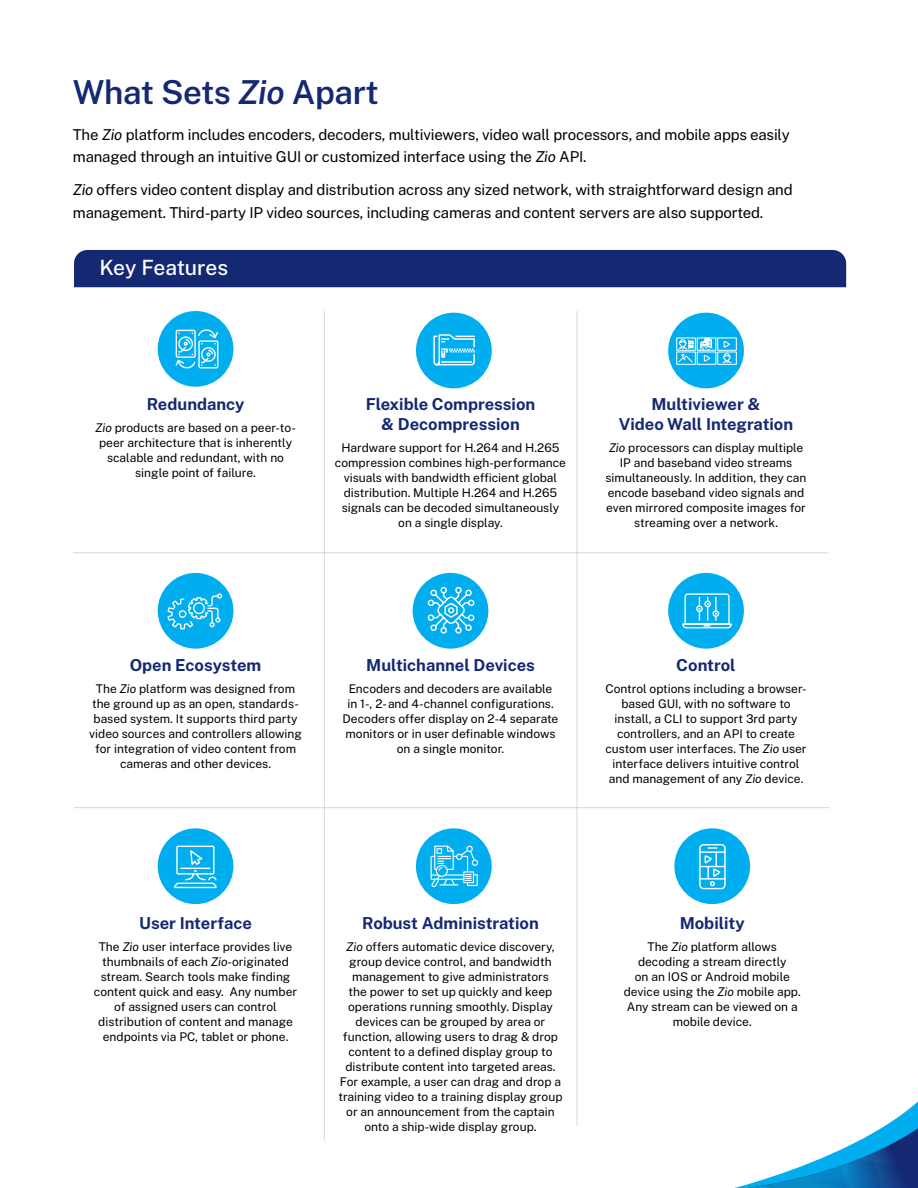
<style>
.page{position:relative;width:918px;height:1188px;background:#fff}
.page>*{position:absolute;margin:0;border:0;box-sizing:border-box;transform-origin:0 0}
.t1{font:600 33px "Public Sans";letter-spacing:-.015em;color:#152973}
.t2{font:500 21px "Public Sans";letter-spacing:-.005em;color:#fff}
.t3{font:700 16.5px/19.5px "Public Sans";color:#152973;text-align:center}
.t4{font:15px/22.5px "Public Sans";letter-spacing:-.01em;color:#000}
.t5{font:12px/15px "Public Sans";color:#000;text-align:center}
.s1{font-style:italic}
</style>
<div class="page">
<div style="left:74px;top:250px;width:772px;height:37px;background:#152973"></div>
<div style="left:158px;top:311px;width:75px;height:76px;background:#00aeef;border-radius:50%"></div>
<svg style="left:175px;top:329px;width:44px;height:40px"></svg>
<div style="left:668px;top:313px;width:76px;height:75px;background:#00aeef;border-radius:50%"></div>
<div style="left:676px;top:338px;width:20px;height:13px;border:1px solid #fff"></div>
<div style="left:697px;top:338px;width:19px;height:13px;border:1px solid #fff"></div>
<div style="left:717px;top:338px;width:20px;height:13px;border:1px solid #fff"></div>
<div style="left:676px;top:352px;width:20px;height:13px;border:1px solid #fff"></div>
<div style="left:697px;top:352px;width:19px;height:13px;border:1px solid #fff"></div>
<div style="left:717px;top:352px;width:20px;height:13px;border:1px solid #fff"></div>
<svg style="left:678px;top:337px;width:16px;height:26px"></svg>
<svg style="left:700px;top:337px;width:13px;height:25px"></svg>
<svg style="left:722px;top:341px;width:10px;height:23px"></svg>
<div style="left:674px;top:828px;width:76px;height:76px;background:#00aeef;border-radius:50%"></div>
<svg style="left:699px;top:844px;width:27px;height:45px"></svg>
<div style="left:416px;top:313px;width:76px;height:75px;background:#00aeef;border-radius:50%"></div>
<svg style="left:433px;top:334px;width:42px;height:32px"></svg>
<div style="left:158px;top:573px;width:75px;height:76px;background:#00aeef;border-radius:50%"></div>
<svg style="left:167px;top:593px;width:55px;height:37px"></svg>
<div style="left:668px;top:573px;width:76px;height:76px;background:#00aeef;border-radius:50%"></div>
<svg style="left:682px;top:593px;width:50px;height:36px"></svg>
<div style="left:413px;top:573px;width:75px;height:76px;background:#00aeef;border-radius:50%"></div>
<svg style="left:427px;top:587px;width:48px;height:47px"></svg>
<div style="left:416px;top:828px;width:76px;height:76px;background:#00aeef;border-radius:50%"></div>
<svg style="left:431px;top:845px;width:47px;height:43px"></svg>
<div style="left:158px;top:828px;width:75px;height:76px;background:#00aeef;border-radius:50%"></div>
<svg style="left:174px;top:845px;width:43px;height:44px"></svg>
<hr style="left:324px;top:311px;width:1px;height:829px;background:#7b8594">
<hr style="left:577px;top:311px;width:1px;height:815px;background:#7b8594">
<hr style="left:73px;top:552px;width:755px;height:1px;background:#7b8594">
<hr style="left:74px;top:807px;width:755px;height:1px;background:#7b8594">
<svg style="left:734px;top:1101px;width:184px;height:87px"></svg>
<img style="left:747px;top:1128px;width:171px;height:60px">
<h1 class="t1" style="left:73px;top:70px;width:307px">What Sets <span class="s1">Zio</span> Apart</h1>
<p class="t4" style="left:73px;top:122px;width:718px">The <span class="s1">Zio</span> platform includes encoders, decoders, multiviewers, video wall processors, and mobile apps easily managed through an intuitive GUI or customized interface using the <span class="s1">Zio</span> API.</p>
<p class="t4" style="left:73px;top:178px;width:721px"><span class="s1">Zio</span> offers video content display and distribution across any sized network, with straightforward design and management. Third-party IP video sources, including cameras and content servers are also supported.</p>
<h2 class="t2" style="left:99px;top:254px;width:130px">Key Features</h2>
<h3 class="t3" style="left:147px;top:394px;width:99px">Redundancy</h3>
<p class="t5" style="left:95px;top:420px;width:202px"><span class="s1">Zio</span> products are based on a peer-to&shy;peer architecture that is inherently scalable and redundant, with no single point of failure.</p>
<h3 class="t3" style="left:366px;top:394px;width:171px">Flexible Compression &amp; Decompression</h3>
<p class="t5" style="left:335px;top:439px;width:233px">Hardware support for H.264 and H.265 compression combines high-performance visuals with bandwidth efficient global distribution. Multiple H.264 and H.265 signals can be decoded simultaneously on a single display.</p>
<h3 class="t3" style="left:619px;top:394px;width:176px">Multiviewer &amp;<br>Video Wall Integration</h3>
<p class="t5" style="left:606px;top:439px;width:203px"><span class="s1">Zio</span> processors can display multiple IP and baseband video streams simultaneously. In addition, they can encode baseband video signals and even mirrored composite images for streaming over a network.</p>
<h3 class="t3" style="left:130px;top:655px;width:133px">Open Ecosystem</h3>
<p class="t5" style="left:89px;top:681px;width:214px">The <span class="s1">Zio</span> platform was designed from the ground up as an open, standards&shy;based system. It supports third party video sources and controllers allowing for integration of video content from cameras and other devices.</p>
<h3 class="t3" style="left:366px;top:655px;width:170px">Multichannel Devices</h3>
<p class="t5" style="left:343px;top:681px;width:217px">Encoders and decoders are available in 1-, 2- and 4-channel configurations.<br>Decoders offer display on 2-4 separate monitors or in user definable windows on a single monitor.</p>
<h3 class="t3" style="left:676px;top:655px;width:61px">Control</h3>
<p class="t5" style="left:605px;top:681px;width:203px">Control options including a browser&shy;based GUI, with no software to install, a CLI to support 3rd party controllers, and an API to create custom user interfaces. The <span class="s1">Zio</span> user interface delivers intuitive control and management of any <span class="s1">Zio</span> device.</p>
<h3 class="t3" style="left:139px;top:913px;width:115px">User Interface</h3>
<p class="t5" style="left:94px;top:938px;width:205px">The <span class="s1">Zio</span> user interface provides live thumbnails of each <span class="s1">Zio</span>-originated stream. Search tools make finding content quick and easy. Any number of assigned users can control distribution of content and manage endpoints via PC, tablet or phone.</p>
<h3 class="t3" style="left:362px;top:913px;width:178px">Robust Administration</h3>
<p class="t5" style="left:339px;top:938px;width:226px"><span class="s1">Zio</span> offers automatic device discovery, group device control, and bandwidth management to give administrators<br>the power to set up quickly and keep operations running smoothly. Display devices can be grouped by area or function, allowing users to drag &amp; drop content to a defined display group to distribute content into targeted areas.<br>For example, a user can drag and drop a training video to a training display group or an announcement from the captain onto a ship-wide display group.</p>
<h3 class="t3" style="left:680px;top:913px;width:66px">Mobility</h3>
<p class="t5" style="left:624px;top:938px;width:179px">The <span class="s1">Zio</span> platform allows decoding a stream directly<br>on an IOS or Android mobile device using the <span class="s1">Zio</span> mobile app.<br>Any stream can be viewed on a mobile device.</p>
</div>
